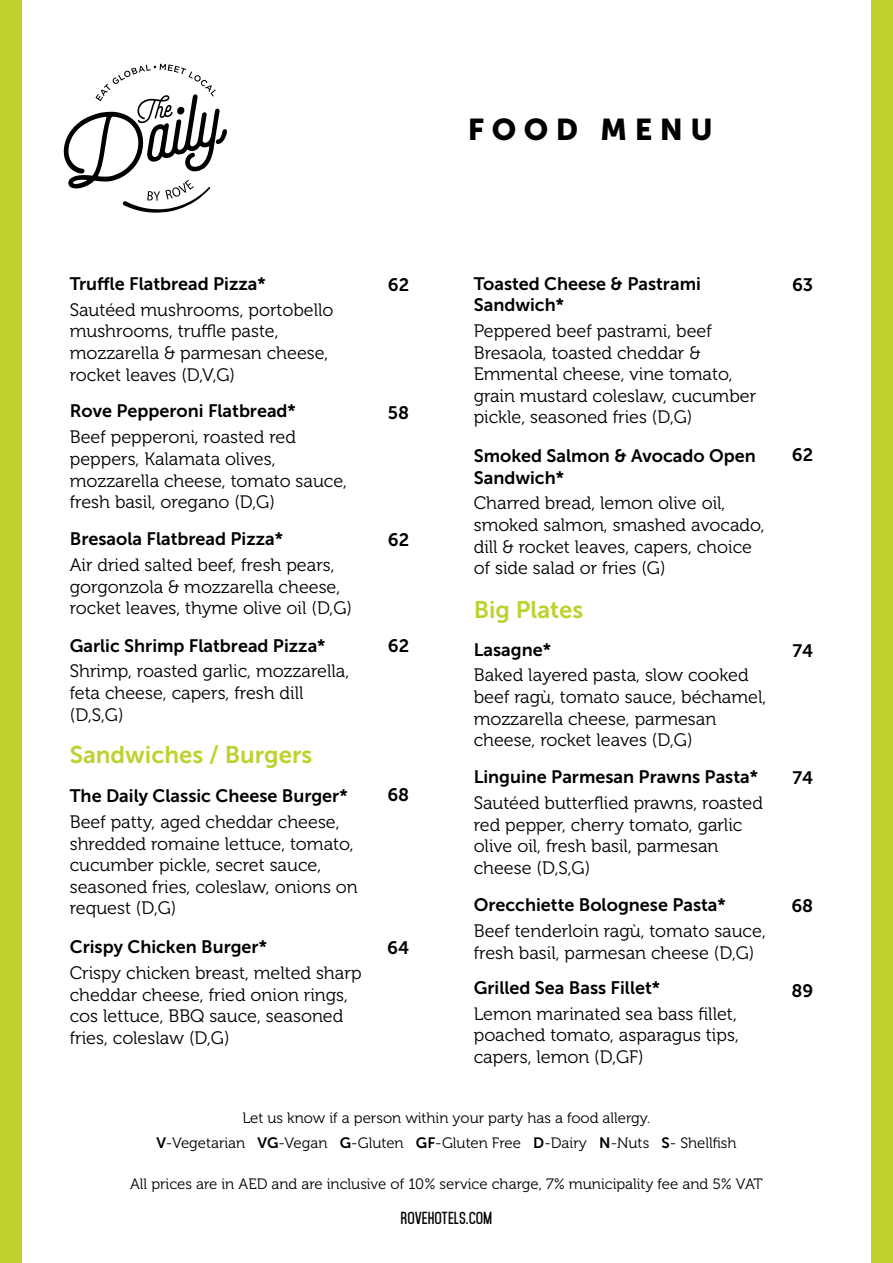
<style>
.page{position:relative;width:893px;height:1263px;background:#fff}
.page>*{position:absolute;margin:0;border:0;box-sizing:border-box;transform-origin:0 0}
.t1{font:30px "Museo Sans 900";letter-spacing:.25em;color:#000}
.t2{font:24px "Museo Sans 700";color:#bdd22f}
.t3{font:18px/21.6px "Museo 300";color:#000}
.t4{font:18px/21.6px "Museo Sans 700";color:#000}
.t5{font:15px/25.2px "Museo 300";color:#000;text-align:center}
.t6{font:700 15px "Mohave";color:#000}
.s1{font-family:"Museo Sans 700"}
</style>
<div class="page">
<div style="left:0;top:0;width:21px;height:1263px;background:#bfd230"></div>
<div style="left:872px;top:0;width:21px;height:1263px;background:#bfd230"></div>
<svg style="left:64px;top:64px;width:163px;height:149px"></svg>
<h1 class="t1" style="left:468px;top:112px;width:247px">FOOD MENU</h1>
<p class="t4" style="left:70px;top:273px;width:198px">Truffle Flatbread Pizza*</p>
<p class="t3" style="left:70px;top:299px;width:265px">Sautéed mushrooms, portobello mushrooms, truffle paste, mozzarella &amp; parmesan cheese, rocket leaves (D,V,G)</p>
<p class="t4" style="left:70px;top:400px;width:228px">Rove Pepperoni Flatbread*</p>
<p class="t3" style="left:70px;top:427px;width:279px">Beef pepperoni, roasted red peppers, Kalamata olives, mozzarella cheese, tomato sauce, fresh basil, oregano (D,G)</p>
<p class="t4" style="left:70px;top:528px;width:215px">Bresaola Flatbread Pizza*</p>
<p class="t3" style="left:70px;top:554px;width:284px">Air dried salted beef, fresh pears, gorgonzola &amp; mozzarella cheese, rocket leaves, thyme olive oil (D,G)</p>
<p class="t4" style="left:70px;top:634px;width:257px">Garlic Shrimp Flatbread Pizza*</p>
<p class="t3" style="left:70px;top:661px;width:281px">Shrimp, roasted garlic, mozzarella, feta cheese, capers, fresh dill (D,S,G)</p>
<h2 class="t2" style="left:70px;top:741px;width:244px">Sandwiches / Burgers</h2>
<p class="t4" style="left:70px;top:785px;width:279px">The Daily Classic Cheese Burger*</p>
<p class="t3" style="left:70px;top:811px;width:290px">Beef patty, aged cheddar cheese, shredded romaine lettuce, tomato, cucumber pickle, secret sauce, seasoned fries, coleslaw, onions on request (D,G)</p>
<p class="t4" style="left:70px;top:936px;width:199px">Crispy Chicken Burger*</p>
<p class="t3" style="left:70px;top:962px;width:293px">Crispy chicken breast, melted sharp cheddar cheese, fried onion rings, cos lettuce, BBQ sauce, seasoned fries, coleslaw (D,G)</p>
<p class="t4" style="left:388px;top:274px;width:23px">62</p>
<p class="t4" style="left:388px;top:401px;width:23px">58</p>
<p class="t4" style="left:388px;top:529px;width:23px">62</p>
<p class="t4" style="left:388px;top:635px;width:23px">62</p>
<p class="t4" style="left:387px;top:784px;width:23px">68</p>
<p class="t4" style="left:387px;top:937px;width:24px">64</p>
<p class="t4" style="left:474px;top:273px;width:229px">Toasted Cheese &amp; Pastrami<br>Sandwich*</p>
<p class="t3" style="left:474px;top:320px;width:284px">Peppered beef pastrami, beef<br>Bresaola, toasted cheddar &amp;<br>Emmental cheese, vine tomato, grain mustard coleslaw, cucumber pickle, seasoned fries (D,G)</p>
<p class="t4" style="left:474px;top:445px;width:284px">Smoked Salmon &amp; Avocado Open<br>Sandwich*</p>
<p class="t3" style="left:474px;top:493px;width:293px">Charred bread, lemon olive oil, smoked salmon, smashed avocado, dill &amp; rocket leaves, capers, choice of side salad or fries (G)</p>
<h2 class="t2" style="left:474px;top:596px;width:111px">Big Plates</h2>
<p class="t4" style="left:474px;top:639px;width:79px">Lasagne*</p>
<p class="t3" style="left:474px;top:665px;width:294px">Baked layered pasta, slow cooked beef ragù, tomato sauce, béchamel, mozzarella cheese, parmesan cheese, rocket leaves (D,G)</p>
<p class="t4" style="left:474px;top:766px;width:286px">Linguine Parmesan Prawns Pasta*</p>
<p class="t3" style="left:474px;top:792px;width:291px">Sautéed butterflied prawns, roasted red pepper, cherry tomato, garlic olive oil, fresh basil, parmesan cheese (D,S,G)</p>
<p class="t4" style="left:474px;top:894px;width:254px">Orecchiette Bolognese Pasta*</p>
<p class="t3" style="left:474px;top:920px;width:294px">Beef tenderloin ragù, tomato sauce, fresh basil, parmesan cheese (D,G)</p>
<p class="t4" style="left:474px;top:977px;width:188px">Grilled Sea Bass Fillet*</p>
<p class="t3" style="left:474px;top:1003px;width:267px;text-align:justify">Lemon marinated sea bass fillet, poached tomato, asparagus tips, capers, lemon (D,GF)</p>
<p class="t5" style="left:156px;top:1106px;width:582px">Let us know if a person within your party has a food allergy.<br><span class="s1">V</span>-Vegetarian <span class="s1">VG</span>-Vegan <span class="s1">G</span>-Gluten <span class="s1">GF</span>-Gluten Free <span class="s1">D</span>-Dairy <span class="s1">N</span>-Nuts <span class="s1">S</span>- Shellfish</p>
<p class="t5" style="left:130px;top:1171px;width:634px">All prices are in AED and are inclusive of 10% service charge, 7% municipality fee and 5% VAT</p>
<p class="t6" style="left:401px;top:1209px;width:93px">ROVEHOTELS.COM</p>
<p class="t4" style="left:792px;top:274px;width:23px">63</p>
<p class="t4" style="left:792px;top:444px;width:23px">62</p>
<p class="t4" style="left:792px;top:640px;width:22px">74</p>
<p class="t4" style="left:792px;top:767px;width:22px">74</p>
<p class="t4" style="left:791px;top:895px;width:23px">68</p>
<p class="t4" style="left:791px;top:980px;width:23px">89</p>
</div>
